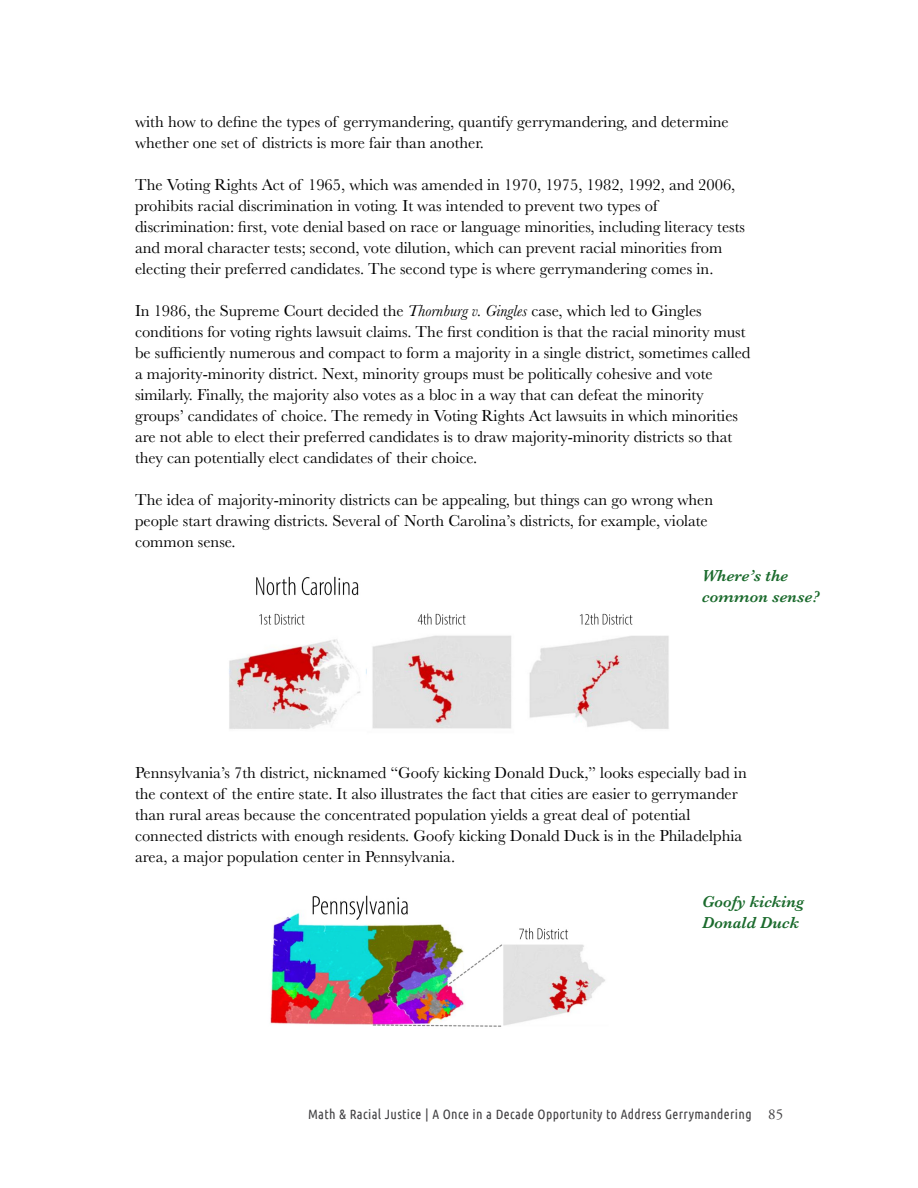
<style>
.page{position:relative;width:918px;height:1188px;background:#fff}
.page>*{position:absolute;margin:0;border:0;box-sizing:border-box;transform-origin:0 0}
.t1{font:16.5px/21px "Baskerville";color:#000}
.t2{font:italic 600 16.5px/21px "Baskerville";color:#1b6b2d}
.t3{font:15px "Adobe Garamond Pro";color:#414042}
.t4{font:13.5px "Ubuntu Condensed";letter-spacing:.025em;color:#414042}
.s1{font-style:italic}
</style>
<div class="page">
<img style="left:270px;top:895px;width:335px;height:132px">
<img style="left:229px;top:576px;width:440px;height:153px">
<p class="t1" style="left:135px;top:111px;width:595px">with how to define the types of gerrymandering, quantify gerrymandering, and determine whether one set of districts is more fair than another.</p>
<p class="t1" style="left:135px;top:174px;width:612px">The Voting Rights Act of 1965, which was amended in 1970, 1975, 1982, 1992, and 2006, prohibits racial discrimination in voting. It was intended to prevent two types of discrimination: first, vote denial based on race or language minorities, including literacy tests and moral character tests; second, vote dilution, which can prevent racial minorities from electing their preferred candidates. The second type is where gerrymandering comes in.</p>
<p class="t1" style="left:135px;top:300px;width:617px">In 1986, the Supreme Court decided the <span class="s1">Thornburg v. Gingles</span> case, which led to Gingles conditions for voting rights lawsuit claims. The first condition is that the racial minority must be sufficiently numerous and compact to form a majority in a single district, sometimes called a majority-minority district. Next, minority groups must be politically cohesive and vote similarly. Finally, the majority also votes as a bloc in a way that can defeat the minority groups’ candidates of choice. The remedy in Voting Rights Act lawsuits in which minorities are not able to elect their preferred candidates is to draw majority-minority districts so that they can potentially elect candidates of their choice.</p>
<p class="t1" style="left:135px;top:489px;width:580px">The idea of majority-minority districts can be appealing, but things can go wrong when people start drawing districts. Several of North Carolina’s districts, for example, violate common sense.</p>
<p class="t2" style="left:702px;top:565px;width:119px">Where’s the common sense?</p>
<p class="t1" style="left:135px;top:762px;width:613px">Pennsylvania’s 7th district, nicknamed “Goofy kicking Donald Duck,” looks especially bad in the context of the entire state. It also illustrates the fact that cities are easier to gerrymander than rural areas because the concentrated population yields a great deal of potential connected districts with enough residents. Goofy kicking Donald Duck is in the Philadelphia area, a major population center in Pennsylvania.</p>
<p class="t2" style="left:702px;top:891px;width:103px">Goofy kicking<br>Donald Duck</p>
<p class="t4" style="left:308px;top:1109px;width:445px">Math &amp; Racial Justice | A Once in a Decade Opportunity to Address Gerrymandering</p>
<p class="t3" style="left:768px;top:1109px;width:17px">85</p>
</div>
